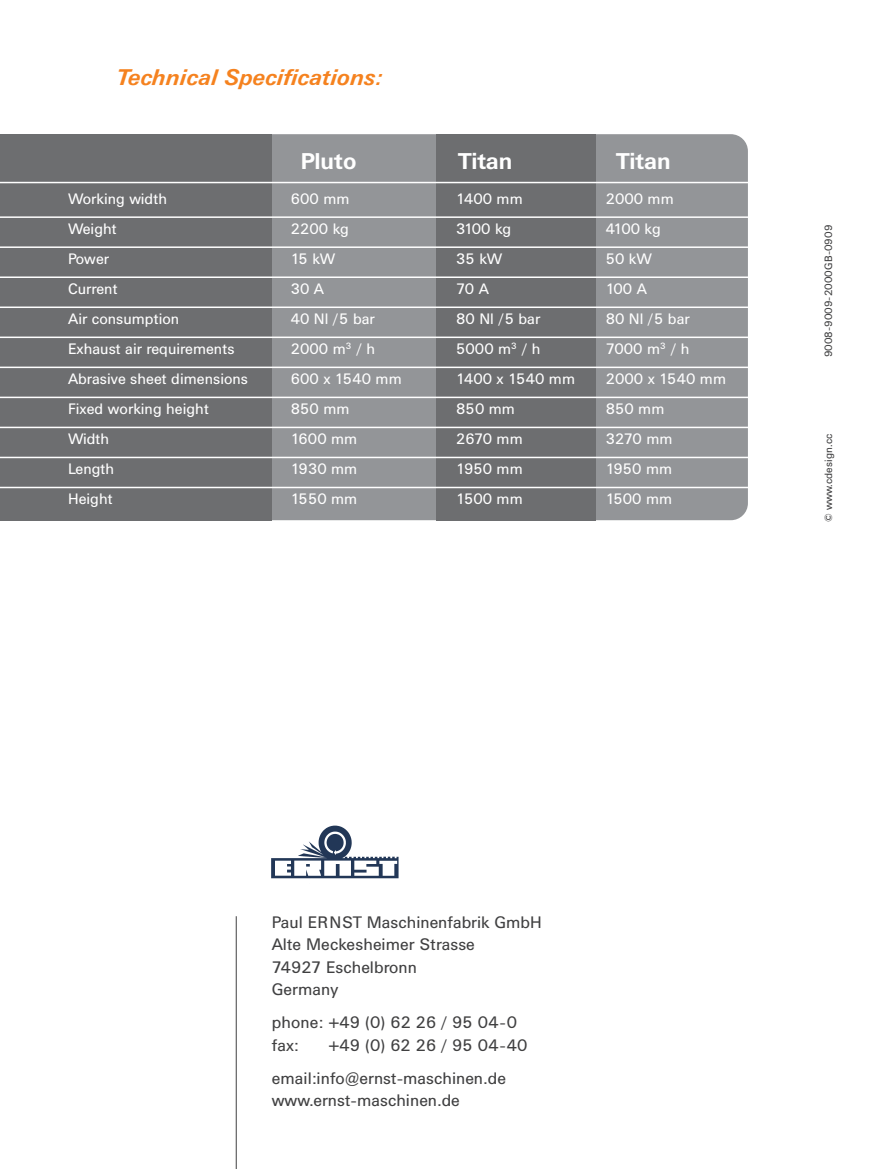
<style>
.page{position:relative;width:896px;height:1169px;background:#fff}
.page>*{position:absolute;margin:0;border:0;box-sizing:border-box;transform-origin:0 0}
.t1{font:italic 700 22.5px "Univers BQ";color:#f5821f}
.t2{font:700 22.5px "Univers BQ";color:#fff}
.t3{font:16.5px/22.5px "Univers BQ";color:#404041}
.t4{font:15px "Univers BQ";color:#fff}
.t5{font:10.5px "Univers BQ";color:#404041}
</style>
<div class="page">
<div style="left:271px;top:134px;width:476px;height:386px;background:#939598"></div>
<div style="left:0;top:134px;width:271px;height:386px;background:#6d6e70"></div>
<div style="left:436px;top:134px;width:159px;height:386px;background:#6d6e70"></div>
<img style="left:271px;top:825px;width:128px;height:54px">
<hr style="left:236px;top:916px;width:1px;height:253px;background:#404041">
<hr style="left:0;top:182px;width:757px;height:1px;background:#fff">
<hr style="left:0;top:216px;width:757px;height:2px;background:#fff">
<hr style="left:0;top:246px;width:757px;height:2px;background:#fff">
<hr style="left:0;top:276px;width:757px;height:2px;background:#fff">
<hr style="left:0;top:306px;width:757px;height:2px;background:#fff">
<hr style="left:0;top:336px;width:757px;height:2px;background:#fff">
<hr style="left:0;top:366px;width:757px;height:2px;background:#fff">
<hr style="left:0;top:396px;width:757px;height:2px;background:#fff">
<hr style="left:0;top:426px;width:757px;height:2px;background:#fff">
<hr style="left:0;top:457px;width:757px;height:1px;background:#fff">
<hr style="left:0;top:487px;width:757px;height:1px;background:#fff">
<h1 class="t1" style="left:116px;top:70px;width:267px">Technical Specifications:</h1>
<h1 class="t2" style="left:301px;top:154px;width:57px">Pluto</h1>
<h1 class="t2" style="left:458px;top:154px;width:56px">Titan</h1>
<h1 class="t2" style="left:616px;top:154px;width:56px">Titan</h1>
<p class="t4" style="left:68px;top:193px;width:100px">Working width</p>
<p class="t4" style="left:291px;top:193px;width:60px">600 mm</p>
<p class="t4" style="left:456px;top:193px;width:68px">1400 mm</p>
<p class="t4" style="left:605px;top:193px;width:70px">2000 mm</p>
<p class="t4" style="left:68px;top:223px;width:50px">Weight</p>
<p class="t4" style="left:290px;top:223px;width:60px">2200 kg</p>
<p class="t4" style="left:456px;top:223px;width:57px">3100 kg</p>
<p class="t4" style="left:605px;top:223px;width:57px">4100 kg</p>
<p class="t4" style="left:68px;top:253px;width:43px">Power</p>
<p class="t4" style="left:290px;top:253px;width:46px">15 kW</p>
<p class="t4" style="left:456px;top:253px;width:48px">35 kW</p>
<p class="t4" style="left:605px;top:253px;width:48px">50 kW</p>
<p class="t4" style="left:68px;top:283px;width:51px">Current</p>
<p class="t4" style="left:290px;top:283px;width:35px">30 A</p>
<p class="t4" style="left:456px;top:283px;width:34px">70 A</p>
<p class="t4" style="left:605px;top:283px;width:43px">100 A</p>
<p class="t4" style="left:68px;top:313px;width:113px">Air consumption</p>
<p class="t4" style="left:290px;top:313px;width:86px">40 Nl /5 bar</p>
<p class="t4" style="left:456px;top:313px;width:86px">80 Nl /5 bar</p>
<p class="t4" style="left:605px;top:313px;width:86px">80 Nl /5 bar</p>
<p class="t4" style="left:68px;top:343px;width:168px">Exhaust air requirements</p>
<p class="t4" style="left:291px;top:343px;width:86px">2000 m<sup>3</sup> / h</p>
<p class="t4" style="left:456px;top:343px;width:86px">5000 m<sup>3</sup> / h</p>
<p class="t4" style="left:605px;top:343px;width:85px">7000 m<sup>3</sup> / h</p>
<p class="t4" style="left:68px;top:373px;width:181px">Abrasive sheet dimensions</p>
<p class="t4" style="left:291px;top:373px;width:112px">600 x 1540 mm</p>
<p class="t4" style="left:456px;top:373px;width:120px">1400 x 1540 mm</p>
<p class="t4" style="left:605px;top:373px;width:122px">2000 x 1540 mm</p>
<p class="t4" style="left:68px;top:403px;width:142px">Fixed working height</p>
<p class="t4" style="left:291px;top:403px;width:60px">850 mm</p>
<p class="t4" style="left:456px;top:403px;width:60px">850 mm</p>
<p class="t4" style="left:605px;top:403px;width:60px">850 mm</p>
<p class="t4" style="left:68px;top:433px;width:43px">Width</p>
<p class="t4" style="left:290px;top:433px;width:68px">1600 mm</p>
<p class="t4" style="left:456px;top:433px;width:68px">2670 mm</p>
<p class="t4" style="left:605px;top:433px;width:68px">3270 mm</p>
<p class="t4" style="left:68px;top:463px;width:48px">Length</p>
<p class="t4" style="left:291px;top:463px;width:68px">1930 mm</p>
<p class="t4" style="left:456px;top:463px;width:68px">1950 mm</p>
<p class="t4" style="left:605px;top:463px;width:68px">1950 mm</p>
<p class="t4" style="left:68px;top:493px;width:46px">Height</p>
<p class="t4" style="left:291px;top:493px;width:68px">1550 mm</p>
<p class="t4" style="left:456px;top:493px;width:68px">1500 mm</p>
<p class="t4" style="left:605px;top:493px;width:68px">1500 mm</p>
<p class="t5" style="left:824px;top:357px;width:134px;rotate:-90deg">9008-9009-2000GB-0909</p>
<p class="t5" style="left:824px;top:522px;width:90px;rotate:-90deg">© www.cdesign.cc</p>
<p class="t3" style="left:272px;top:912px;width:271px">Paul ERNST Maschinenfabrik GmbH<br>Alte Meckesheimer Strasse<br>74927 Eschelbronn<br>Germany</p>
<p class="t3" style="left:272px;top:1012px;width:247px">phone: +49 (0) 62 26 / 95 04-0 fax:</p>
<p class="t3" style="left:272px;top:1030px;width:257px;line-height:33px;text-indent:56px">+49 (0) 62 26 / 95 04-40 email:info@ernst-maschinen.de</p>
<p class="t3" style="left:272px;top:1090px;width:189px">www.ernst-maschinen.de</p>
</div>
